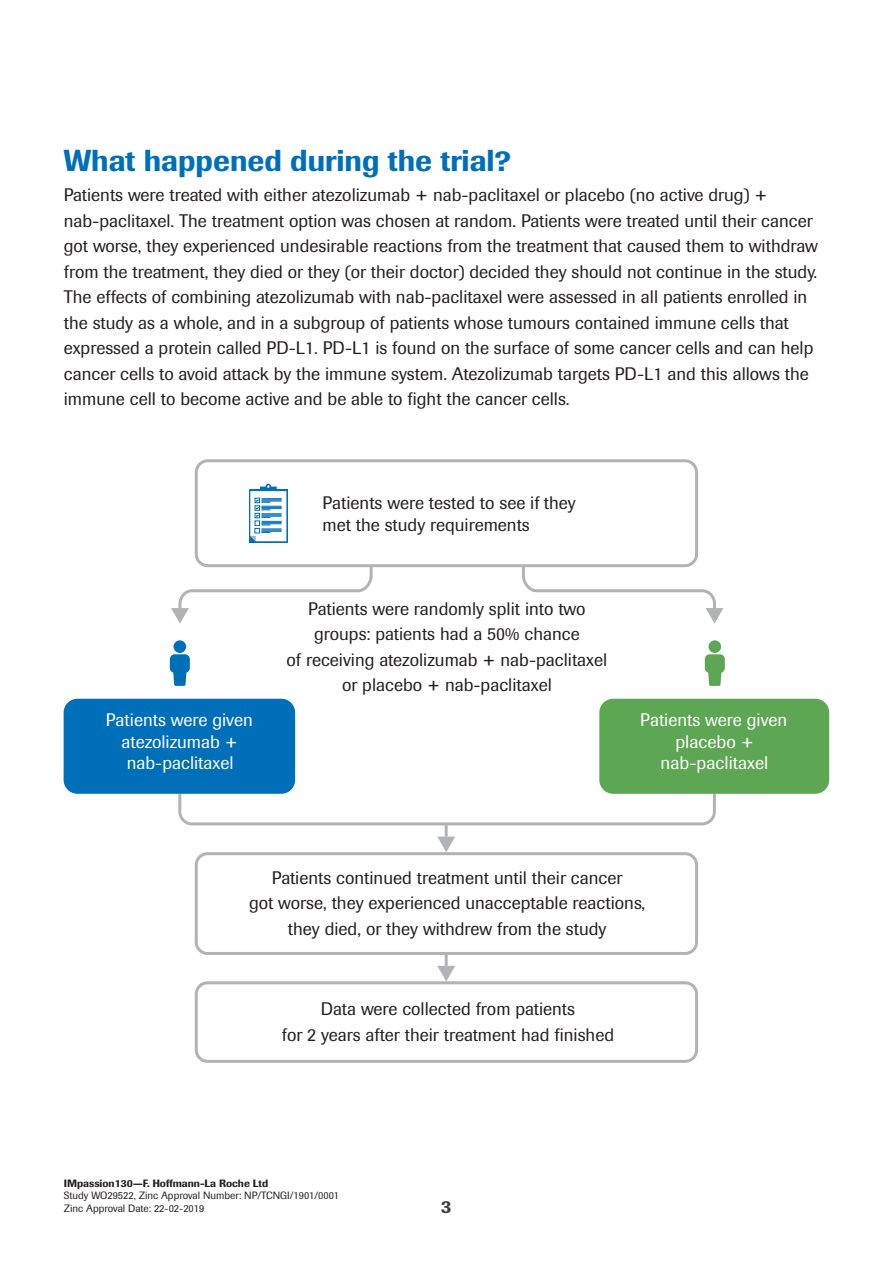
<style>
.page{position:relative;width:893px;height:1263px;background:#fff}
.page>*{position:absolute;margin:0;border:0;box-sizing:border-box;transform-origin:0 0}
.Sub_heading{font:500 30px "Imago";color:#006fba}
.Body_text{font:18px/25.5px "Imago";color:#231f20}
.t1{font:18px/21.6px "Imago";color:#fff;text-align:center}
.t2{font:500 18px "Imago";color:#3e3e3f}
.t3{font:10.5px/12.6px "Imago";color:#231f20}
.t4{font:500 10.5px "Imago";color:#231f20}
</style>
<div class="page">
<svg style="left:171px;top:589px;width:22px;height:34px"></svg>
<svg style="left:178px;top:794px;width:538px;height:32px"></svg>
<svg style="left:699px;top:589px;width:24px;height:35px"></svg>
<div style="left:173px;top:640px;width:13px;height:13px;background:#006fba;border-radius:50%"></div>
<div style="left:170px;top:654px;width:20px;height:19px;background:#006fba;border-radius:5px"></div>
<svg style="left:173px;top:672px;width:13px;height:14px"></svg>
<div style="left:64px;top:699px;width:231px;height:95px;background:#006fba;border-radius:14px"></div>
<div style="left:708px;top:640px;width:13px;height:13px;background:#5da653;border-radius:50%"></div>
<div style="left:705px;top:654px;width:20px;height:19px;background:#5da653;border-radius:5px"></div>
<svg style="left:708px;top:672px;width:13px;height:14px"></svg>
<div style="left:599px;top:699px;width:230px;height:95px;background:#5da653;border-radius:14px"></div>
<svg style="left:193px;top:459px;width:506px;height:507px"></svg>
<svg style="left:437px;top:966px;width:18px;height:15px"></svg>
<div style="left:195px;top:981px;width:503px;height:82px;border:3px solid #b2b3b7;border-radius:11px"></div>
<p class="Sub_heading" style="left:64px;top:141px;width:449px">What happened during the trial?</p>
<p class="Body_text" style="left:64px;top:182px;width:756px">Patients were treated with either atezolizumab + nab-paclitaxel or placebo (no active drug) + nab-paclitaxel. The treatment option was chosen at random. Patients were treated until their cancer got worse, they experienced undesirable reactions from the treatment that caused them to withdraw from the treatment, they died or they (or their doctor) decided they should not continue in the study.<br>The effects of combining atezolizumab with nab-paclitaxel were assessed in all patients enrolled in the study as a whole, and in a subgroup of patients whose tumours contained immune cells that expressed a protein called PD-L1. PD-L1 is found on the surface of some cancer cells and can help cancer cells to avoid attack by the immune system. Atezolizumab targets PD-L1 and this allows the immune cell to become active and be able to fight the cancer cells.</p>
<p class="Body_text" style="left:322px;top:492px;width:255px;line-height:21.6px">Patients were tested to see if they met the study requirements</p>
<p class="Body_text" style="left:287px;top:596px;width:322px;text-align:center">Patients were randomly split into two groups: patients had a 50% chance<br>of receiving atezolizumab + nab-paclitaxel or placebo + nab-paclitaxel</p>
<p class="t1" style="left:106px;top:709px;width:149px">Patients were given atezolizumab + nab-paclitaxel</p>
<p class="t1" style="left:640px;top:709px;width:149px">Patients were given placebo + nab-paclitaxel</p>
<p class="Body_text" style="left:272px;top:864px;width:352px">Patients continued treatment until their cancer</p>
<p class="Body_text" style="left:249px;top:890px;width:398px">got worse, they experienced unacceptable reactions,</p>
<p class="Body_text" style="left:288px;top:915px;width:320px">they died, or they withdrew from the study</p>
<p class="Body_text" style="left:282px;top:996px;width:334px;text-align:center">Data were collected from patients<br>for 2 years after their treatment had finished</p>
<p class="t4" style="left:64px;top:1176px;width:206px">IMpassion130—F. Hoffmann-La Roche Ltd</p>
<p class="t3" style="left:64px;top:1189px;width:277px">Study WO29522, Zinc Approval Number: NP/TCNGI/1901/0001<br>Zinc Approval Date: 22-02-2019</p>
<p class="t2" style="left:441px;top:1195px;width:12px">3</p>
</div>
